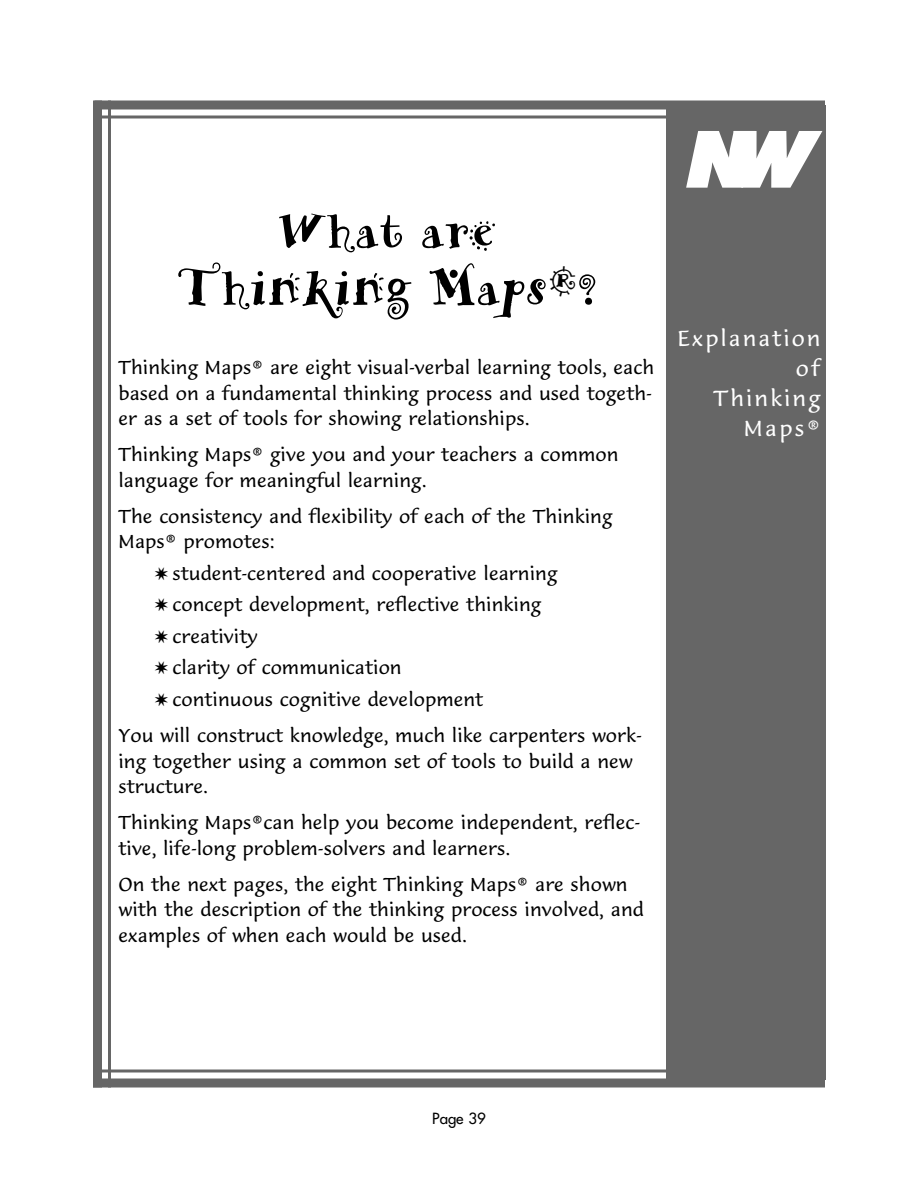
<style>
.page{position:relative;width:918px;height:1188px;background:#fff}
.page>*{position:absolute;margin:0;border:0;box-sizing:border-box;transform-origin:0 0}
.t1{font:italic 800 72px "Futura";color:#fff}
.t2{font:700 54px/57px "Funstuff";color:#000;text-align:center}
.t3{font:21px/29.7px "Lucida Casual";letter-spacing:.095em;color:#fff;text-align:right}
.t4{font:18px/25.5px "Lucida Casual";color:#000}
.t5{font:15px "Futura";color:#000}
</style>
<div class="page">
<div style="left:666px;top:105px;width:159px;height:975px;background:#666"></div>
<div style="left:95px;top:100px;width:730px;height:9px;background:#666"></div>
<hr style="left:95px;top:115px;width:730px;height:3px;background:#666">
<hr style="left:108px;top:100px;width:3px;height:987px;background:#666">
<div style="left:93px;top:100px;width:9px;height:987px;background:#666"></div>
<hr style="left:93px;top:1069px;width:732px;height:3px;background:#666">
<div style="left:93px;top:1078px;width:732px;height:9px;background:#666"></div>
<h2 class="t2" style="left:178px;top:205px;width:420px">What are<br>Thinking Maps<sup>®</sup>?</h2>
<p class="t4" style="left:118px;top:357px;width:537px">Thinking Maps® are eight visual-verbal learning tools, each based on a fundamental thinking process and used togeth&shy;er as a set of tools for showing relationships.</p>
<p class="t4" style="left:118px;top:444px;width:502px">Thinking Maps® give you and your teachers a common language for meaningful learning.</p>
<p class="t4" style="left:118px;top:505px;width:496px">The consistency and flexibility of each of the Thinking<br>Maps® promotes:</p>
<p class="t4" style="left:154px;top:559px;width:405px;line-height:31.5px">✷ student-centered and cooperative learning ✷ concept development, reflective thinking ✷ creativity<br>✷ clarity of communication<br>✷ continuous cognitive development</p>
<p class="t4" style="left:118px;top:724px;width:525px">You will construct knowledge, much like carpenters work&shy;ing together using a common set of tools to build a new structure.</p>
<p class="t4" style="left:118px;top:812px;width:523px">Thinking Maps®can help you become independent, reflec&shy;tive, life-long problem-solvers and learners.</p>
<p class="t4" style="left:118px;top:873px;width:527px">On the next pages, the eight Thinking Maps® are shown with the description of the thinking process involved, and examples of when each would be used.</p>
<h1 class="t1" style="left:683px;top:119px;width:127px">NW</h1>
<p class="t3" style="left:678px;top:326px;width:145px">Explanation of<br>Thinking<br>Maps®</p>
<p class="t5" style="left:432px;top:1112px;width:55px">Page 39</p>
</div>
